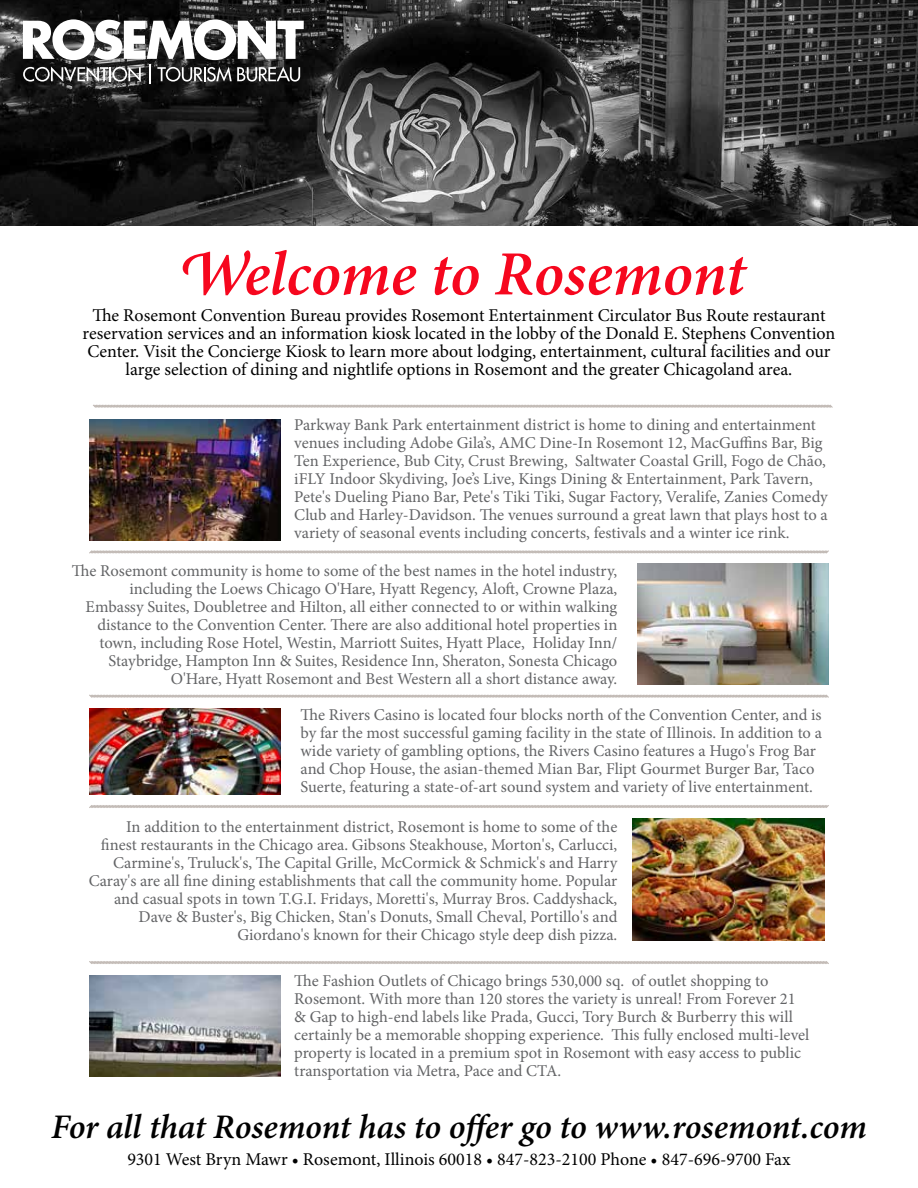
<style>
.page{position:relative;width:918px;height:1188px;background:#fff}
.page>*{position:absolute;margin:0;border:0;box-sizing:border-box;transform-origin:0 0}
.t1{font:italic 600 63px "Minion Pro";letter-spacing:-.005em;color:#f6071e}
.t2{font:italic 600 34.5px "Minion Pro";letter-spacing:-.005em;color:#000}
.t3{font:18px/18px "Minion Pro";color:#000;text-align:center}
.t4{font:16.5px/18px "Minion Pro";color:#636466}
</style>
<div class="page">
<img style="left:0;top:0;width:918px;height:226px">
<img style="left:89px;top:420px;width:191px;height:120px">
<img style="left:89px;top:976px;width:191px;height:100px">
<img style="left:638px;top:564px;width:191px;height:120px">
<img style="left:89px;top:708px;width:191px;height:87px">
<img style="left:633px;top:818px;width:191px;height:122px">
<svg style="left:89px;top:550px;width:740px;height:4px;background:#d7d3cf"></svg>
<svg style="left:93px;top:404px;width:740px;height:4px"></svg>
<svg style="left:89px;top:694px;width:740px;height:4px"></svg>
<svg style="left:89px;top:805px;width:740px;height:3px;background:#cbc5c1"></svg>
<svg style="left:89px;top:961px;width:740px;height:3px;background:#cbc5c1"></svg>
<svg style="left:23px;top:19px;width:281px;height:65px"></svg>
<h1 class="t1" style="left:178px;top:230px;width:569px">Welcome to Rosemont</h1>
<p class="t3" style="left:83px;top:307px;width:754px">The Rosemont Convention Bureau provides Rosemont Entertainment Circulator Bus Route restaurant reservation services and an information kiosk located in the lobby of the Donald E. Stephens Convention Center. Visit the Concierge Kiosk to learn more about lodging, entertainment, cultural facilities and our large selection of dining and nightlife options in Rosemont and the greater Chicagoland area.</p>
<p class="t4" style="left:294px;top:416px;width:535px">Parkway Bank Park entertainment district is home to dining and entertainment venues including Adobe Gila’s, AMC Dine-In Rosemont 12, MacGuffins Bar, Big Ten Experience, Bub City, Crust Brewing, Saltwater Coastal Grill, Fogo de Chão, iFLY Indoor Skydiving, Joe’s Live, Kings Dining &amp; Entertainment, Park Tavern, Pete's Dueling Piano Bar, Pete's Tiki Tiki, Sugar Factory, Veralife, Zanies Comedy Club and Harley-Davidson. The venues surround a great lawn that plays host to a variety of seasonal events including concerts, festivals and a winter ice rink.</p>
<p class="t4" style="left:72px;top:562px;width:547px;text-align:right">The Rosemont community is home to some of the best names in the hotel industry, including the Loews Chicago O'Hare, Hyatt Regency, Aloft, Crowne Plaza, Embassy Suites, Doubletree and Hilton, all either connected to or within walking distance to the Convention Center. There are also additional hotel properties in town, including Rose Hotel, Westin, Marriott Suites, Hyatt Place, Holiday Inn/ Staybridge, Hampton Inn &amp; Suites, Residence Inn, Sheraton, Sonesta Chicago O'Hare, Hyatt Rosemont and Best Western all a short distance away.</p>
<p class="t4" style="left:301px;top:706px;width:523px">The Rivers Casino is located four blocks north of the Convention Center, and is by far the most successful gaming facility in the state of Illinois. In addition to a wide variety of gambling options, the Rivers Casino features a Hugo's Frog Bar and Chop House, the asian-themed Mian Bar, Flipt Gourmet Burger Bar, Taco Suerte, featuring a state-of-art sound system and variety of live entertainment.</p>
<p class="t4" style="left:89px;top:818px;width:530px;text-align:right">In addition to the entertainment district, Rosemont is home to some of the finest restaurants in the Chicago area. Gibsons Steakhouse, Morton's, Carlucci, Carmine's, Truluck's, The Capital Grille, McCormick &amp; Schmick's and Harry Caray's are all fine dining establishments that call the community home. Popular and casual spots in town T.G.I. Fridays, Moretti's, Murray Bros. Caddyshack, Dave &amp; Buster's, Big Chicken, Stan's Donuts, Small Cheval, Portillo's and Giordano's known for their Chicago style deep dish pizza.</p>
<p class="t4" style="left:294px;top:972px;width:517px">The Fashion Outlets of Chicago brings 530,000 sq. of outlet shopping to Rosemont. With more than 120 stores the variety is unreal! From Forever 21 &amp; Gap to high-end labels like Prada, Gucci, Tory Burch &amp; Burberry this will certainly be a memorable shopping experience. This fully enclosed multi-level property is located in a premium spot in Rosemont with easy access to public transportation via Metra, Pace and CTA.</p>
<h2 class="t2" style="left:51px;top:1102px;width:817px">For all that Rosemont has to offer go to www.rosemont.com</h2>
<p class="t3" style="left:127px;top:1150px;width:665px">9301 West Bryn Mawr • Rosemont, Illinois 60018 • 847-823-2100 Phone • 847-696-9700 Fax</p>
</div>
